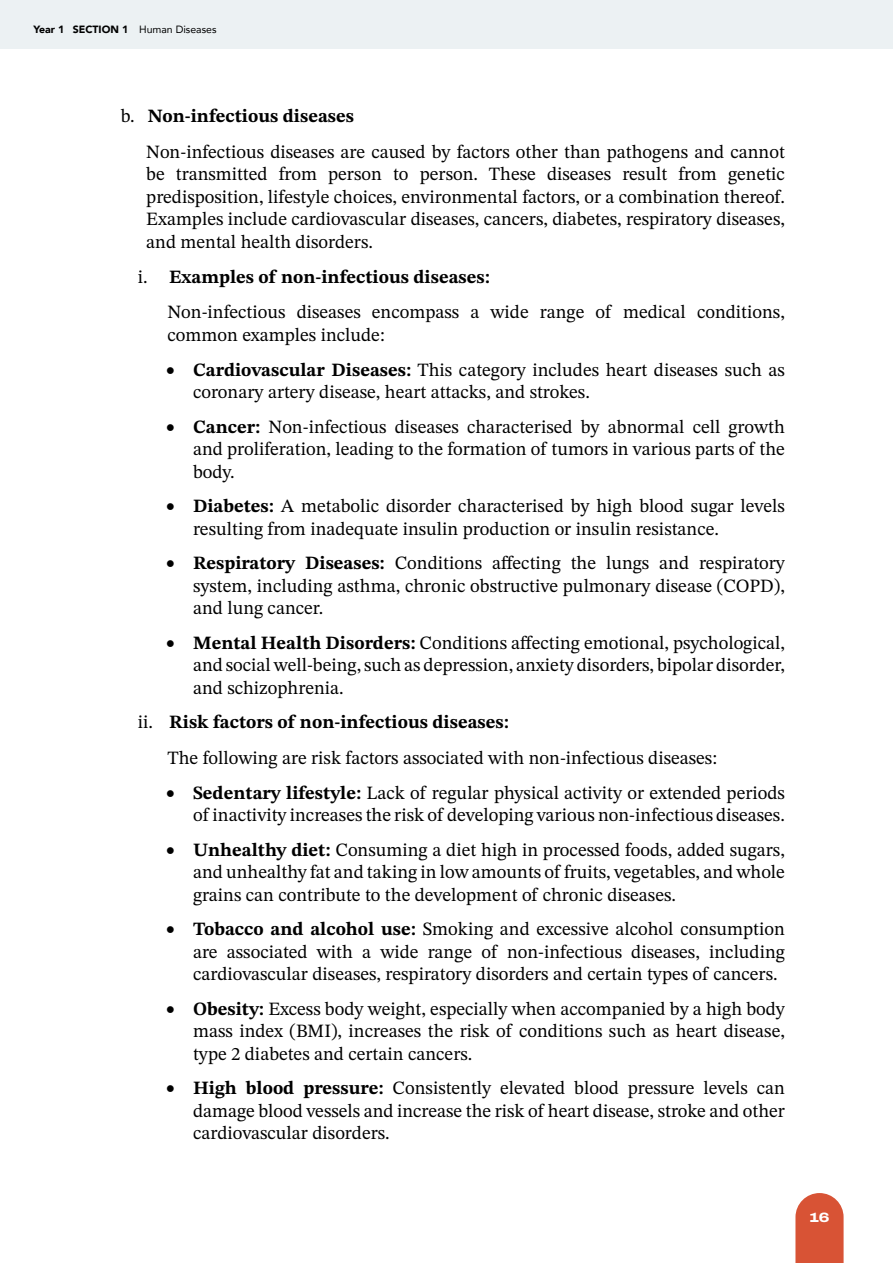
<style>
.page{position:relative;width:893px;height:1263px;background:#fff}
.page>*{position:absolute;margin:0;border:0;box-sizing:border-box;transform-origin:0 0}
.t1{font:18.75px/22.5px "STIX Two Text";color:#000;text-align:justify}
.t2{font:800 13.5px "Archivo Expanded";color:#fff}
.t3{font:900 10.5px "Avenir";color:#000}
.s1{font-weight:400}
.s2{font-weight:700}
</style>
<div class="page">
<div style="left:0;top:0;width:893px;height:49px;background:#ecf1f3"></div>
<svg style="left:795px;top:1193px;width:49px;height:70px;background:#db6247"></svg>
<p class="t3" style="left:33px;top:20px;width:185px">Year 1 SECTION 1 <span class="s1">Human Diseases</span></p>
<p class="t1" style="left:146px;top:98px;width:640px;line-height:35.2px;text-indent:-26px">b. <span class="s2">Non-infectious diseases<br></span>Non-infectious diseases are caused by factors other than pathogens and cannot</p>
<p class="t1" style="left:146px;top:162px;width:640px">be transmitted from person to person. These diseases result from genetic predisposition, lifestyle choices, environmental factors, or a combination thereof.<br>Examples include cardiovascular diseases, cancers, diabetes, respiratory diseases, and mental health disorders.</p>
<p class="t1" style="left:168px;top:259px;width:619px;line-height:35.2px;text-indent:-30px">i. <span class="s2">Examples of non-infectious diseases:<br></span>Non-infectious diseases encompass a wide range of medical conditions,</p>
<p class="t1" style="left:168px;top:323px;width:219px">common examples include:</p>
<p class="t1" style="left:193px;top:358px;width:593px;text-indent:-27px">• <span class="s2">Cardiovascular Diseases:</span> This category includes heart diseases such as coronary artery disease, heart attacks, and strokes.</p>
<p class="t1" style="left:193px;top:415px;width:593px;text-indent:-27px">• <span class="s2">Cancer:</span> Non-infectious diseases characterised by abnormal cell growth and proliferation, leading to the formation of tumors in various parts of the body.</p>
<p class="t1" style="left:193px;top:495px;width:593px;text-indent:-27px">• <span class="s2">Diabetes:</span> A metabolic disorder characterised by high blood sugar levels resulting from inadequate insulin production or insulin resistance.</p>
<p class="t1" style="left:193px;top:552px;width:593px;text-indent:-27px">• <span class="s2">Respiratory Diseases:</span> Conditions affecting the lungs and respiratory system, including asthma, chronic obstructive pulmonary disease (COPD), and lung cancer.</p>
<p class="t1" style="left:193px;top:631px;width:593px;text-indent:-27px">• <span class="s2">Mental Health Disorders:</span> Conditions affecting emotional, psychological, and social well-being, such as depression, anxiety disorders, bipolar disorder, and schizophrenia.</p>
<p class="t1" style="left:168px;top:704px;width:551px;line-height:35.2px;text-indent:-30px">ii. <span class="s2">Risk factors of non-infectious diseases:<br></span>The following are risk factors associated with non-infectious diseases:</p>
<p class="t1" style="left:166px;top:781px;width:620px;text-align:right">• <span class="s2">Sedentary lifestyle:</span> Lack of regular physical activity or extended periods of inactivity increases the risk of developing various non-infectious diseases.</p>
<p class="t1" style="left:193px;top:838px;width:593px;text-indent:-27px">• <span class="s2">Unhealthy diet:</span> Consuming a diet high in processed foods, added sugars, and unhealthy fat and taking in low amounts of fruits, vegetables, and whole grains can contribute to the development of chronic diseases.</p>
<p class="t1" style="left:193px;top:918px;width:593px;text-indent:-27px">• <span class="s2">Tobacco and alcohol use:</span> Smoking and excessive alcohol consumption are associated with a wide range of non-infectious diseases, including cardiovascular diseases, respiratory disorders and certain types of cancers.</p>
<p class="t1" style="left:193px;top:997px;width:593px;text-indent:-27px">• <span class="s2">Obesity:</span> Excess body weight, especially when accompanied by a high body mass index (BMI), increases the risk of conditions such as heart disease, type 2 diabetes and certain cancers.</p>
<p class="t1" style="left:193px;top:1077px;width:593px;text-indent:-27px">• <span class="s2">High blood pressure:</span> Consistently elevated blood pressure levels can damage blood vessels and increase the risk of heart disease, stroke and other cardiovascular disorders.</p>
<p class="t2" style="left:809px;top:1207px;width:22px">16</p>
</div>
